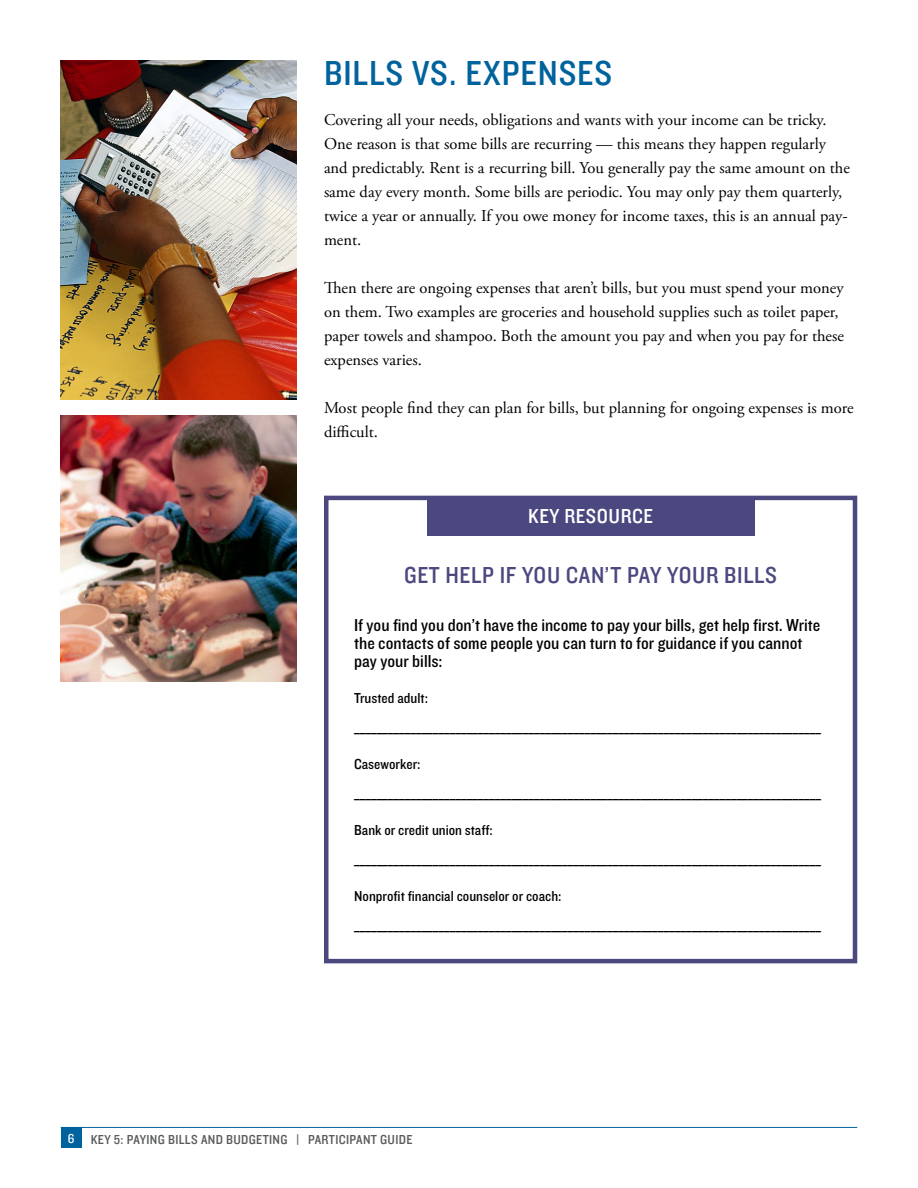
<style>
.page{position:relative;width:918px;height:1188px;background:#fff}
.page>*{position:absolute;margin:0;border:0;box-sizing:border-box;transform-origin:0 0}
.t1{font:36px "Knockout HTF30 Junior Welterwt";letter-spacing:.025em;color:#00639d}
.t2{font:24px "Knockout HTF30 Junior Welterwt";letter-spacing:.025em;color:#4b487f}
.t3{font:21px "Knockout HTF30 Junior Welterwt";letter-spacing:.025em;color:#fff}
.t4{font:18px/18px "Knockout HTF30 Junior Welterwt";color:#000}
.t5{font:16.5px/24px "Adobe Garamond Pro";color:#000}
.t6{font:15px/30px "Knockout HTF30 Junior Welterwt";color:#000}
.t7{font:13.5px "Knockout HTF30 Junior Welterwt";letter-spacing:.025em;color:#58595b}
.s1{color:#fff}
</style>
<div class="page">
<div style="left:61px;top:1127px;width:21px;height:21px;background:#00639d"></div>
<hr style="left:61px;top:1127px;width:796px;height:1px;background:#00639d">
<div style="left:324px;top:496px;width:533px;height:467px;border:4px solid #4b487f"></div>
<div style="left:427px;top:496px;width:327px;height:39px;background:#4b487f"></div>
<img style="left:61px;top:61px;width:236px;height:338px">
<img style="left:61px;top:416px;width:236px;height:265px">
<h1 class="t1" style="left:324px;top:54px;width:290px">BILLS VS. EXPENSES</h1>
<p class="t5" style="left:324px;top:109px;width:527px">Covering all your needs, obligations and wants with your income can be tricky.<br>One reason is that some bills are recurring — this means they happen regularly and predictably. Rent is a recurring bill. You generally pay the same amount on the same day every month. Some bills are periodic. You may only pay them quarterly, twice a year or annually. If you owe money for income taxes, this is an annual pay&shy;ment.</p>
<p class="t5" style="left:324px;top:277px;width:522px">Then there are ongoing expenses that aren’t bills, but you must spend your money on them. Two examples are groceries and household supplies such as toilet paper, paper towels and shampoo. Both the amount you pay and when you pay for these expenses varies.</p>
<p class="t5" style="left:324px;top:397px;width:531px">Most people find they can plan for bills, but planning for ongoing expenses is more difficult.</p>
<p class="t3" style="left:528px;top:505px;width:126px">KEY RESOURCE</p>
<h2 class="t2" style="left:404px;top:563px;width:374px">GET HELP IF YOU CAN’T PAY YOUR BILLS</h2>
<p class="t4" style="left:354px;top:617px;width:468px">If you find you don’t have the income to pay your bills, get help first. Write the contacts of some people you can turn to for guidance if you cannot pay your bills:</p>
<p class="t6" style="left:354px;top:684px;width:468px">Trusted adult: ___________________________________________________________________________________</p>
<p class="t6" style="left:354px;top:750px;width:468px">Caseworker: ___________________________________________________________________________________</p>
<p class="t6" style="left:354px;top:816px;width:468px">Bank or credit union staff: ___________________________________________________________________________________</p>
<p class="t6" style="left:354px;top:882px;width:468px">Nonprofit financial counselor or coach: ___________________________________________________________________________________</p>
<p class="t7" style="left:68px;top:1132px;width:346px"><span class="s1">6</span> KEY 5: PAYING BILLS AND BUDGETING | PARTICIPANT GUIDE</p>
</div>
